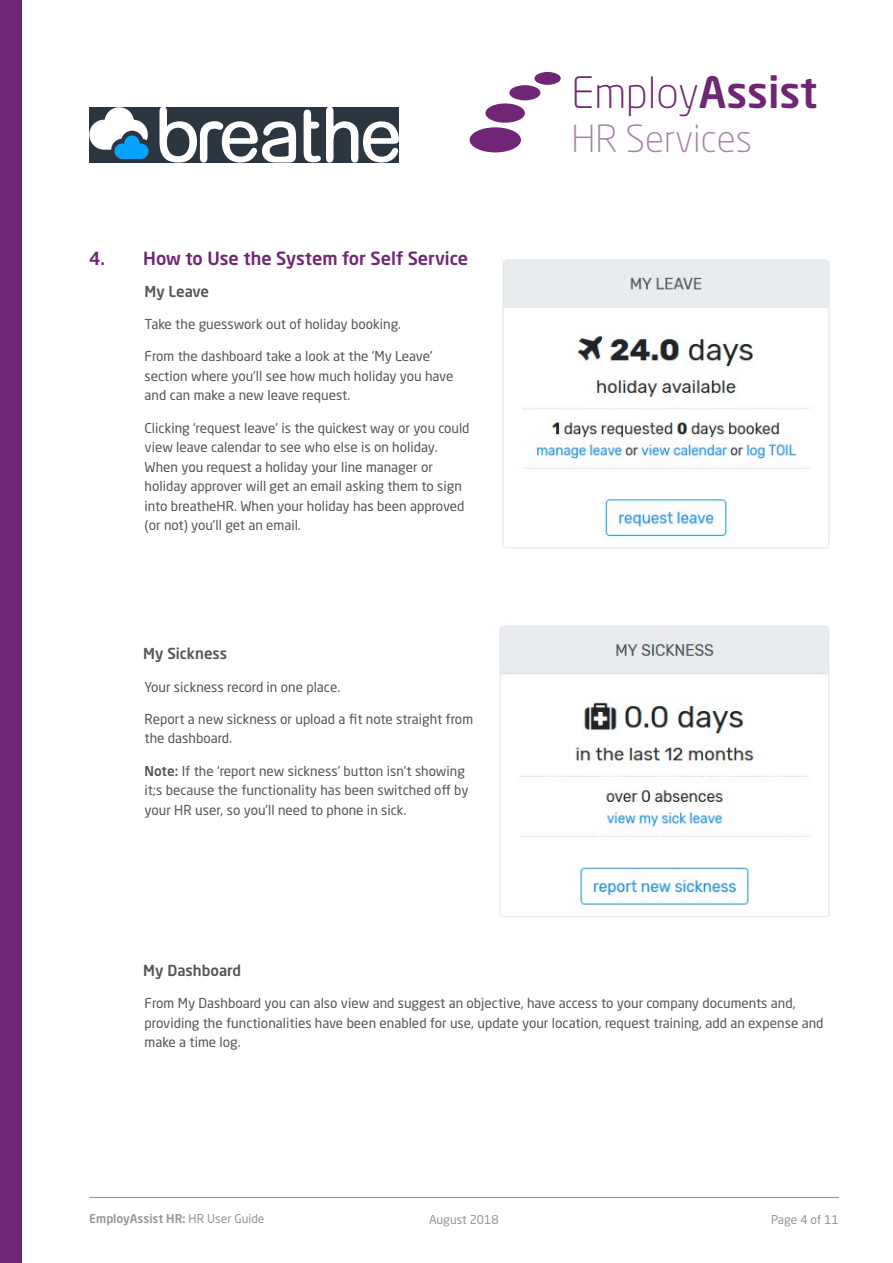
<style>
.page{position:relative;width:893px;height:1263px;background:#fff}
.page>*{position:absolute;margin:0;border:0;box-sizing:border-box;transform-origin:0 0}
.t1{font:300 42.75px "Neo Sans Std";color:#6f2674}
.t2{font:300 36.9px "Neo Sans Std";color:#a682a9}
.t3{font:500 18px "Neo Sans Std";color:#6f2674}
.t4{font:500 15px "Neo Sans Std";color:#545755}
.t5{font:13.5px/19.5px "Neo Sans Std";color:#545755}
.t6{font:500 12px "Neo Sans Std";color:#939598}
.t7{font:12px "Neo Sans Std";color:#939598}
.s1{font-weight:500}
.s2{font-weight:400}
</style>
<div class="page">
<hr style="left:89px;top:1197px;width:750px;height:1px;background:#939598">
<div style="left:0;top:0;width:21px;height:1263px;background:#6f2674"></div>
<div style="left:470px;top:127px;width:51px;height:25px;background:#6f2674;border-radius:50%"></div>
<div style="left:509px;top:85px;width:31px;height:15px;background:#6f2674;border-radius:50%"></div>
<div style="left:485px;top:103px;width:40px;height:20px;background:#6f2674;border-radius:50%"></div>
<div style="left:534px;top:72px;width:27px;height:13px;background:#6f2674;border-radius:50%"></div>
<svg style="left:89px;top:107px;width:310px;height:56px"></svg>
<img style="left:499px;top:626px;width:331px;height:291px">
<img style="left:502px;top:259px;width:328px;height:290px">
<h3 class="t3" style="left:89px;top:247px;width:380px">4. How to Use the System for Self Service</h3>
<p class="t4" style="left:145px;top:282px;width:66px">My Leave</p>
<p class="t5" style="left:145px;top:314px;width:258px">Take the guesswork out of holiday booking.</p>
<p class="t5" style="left:145px;top:346px;width:310px">From the dashboard take a look at the ‘My Leave’ section where you’ll see how much holiday you have and can make a new leave request.</p>
<p class="t5" style="left:145px;top:418px;width:327px">Clicking ‘request leave’ is the quickest way or you could view leave calendar to see who else is on holiday.<br>When you request a holiday your line manager or holiday approver will get an email asking them to sign into breatheHR. When your holiday has been approved (or not) you’ll get an email.</p>
<p class="t4" style="left:143px;top:644px;width:86px">My Sickness</p>
<p class="t5" style="left:145px;top:677px;width:197px">Your sickness record in one place.</p>
<p class="t5" style="left:145px;top:709px;width:330px">Report a new sickness or upload a fit note straight from the dashboard.</p>
<p class="t5" style="left:145px;top:761px;width:326px"><span class="s1">Note:</span> If the ‘report new sickness’ button isn’t showing it;s because the functionality has been switched off by your HR user, so you’ll need to phone in sick.</p>
<h1 class="t1" style="left:572px;top:67px;width:247px">Employ<span class="s1">Assist</span></h1>
<h2 class="t2" style="left:572px;top:117px;width:182px">HR Services</h2>
<p class="t4" style="left:143px;top:961px;width:99px">My Dashboard</p>
<p class="t5" style="left:145px;top:993px;width:680px">From My Dashboard you can also view and suggest an objective, have access to your company documents and, providing the functionalities have been enabled for use, update your location, request training, add an expense and make a time log.</p>
<p class="t6" style="left:89px;top:1211px;width:177px">EmployAssist HR: <span class="s2">HR User Guide</span></p>
<p class="t7" style="left:429px;top:1212px;width:71px">August 2018</p>
<p class="t7" style="left:771px;top:1212px;width:69px">Page 4 of 11</p>
</div>
